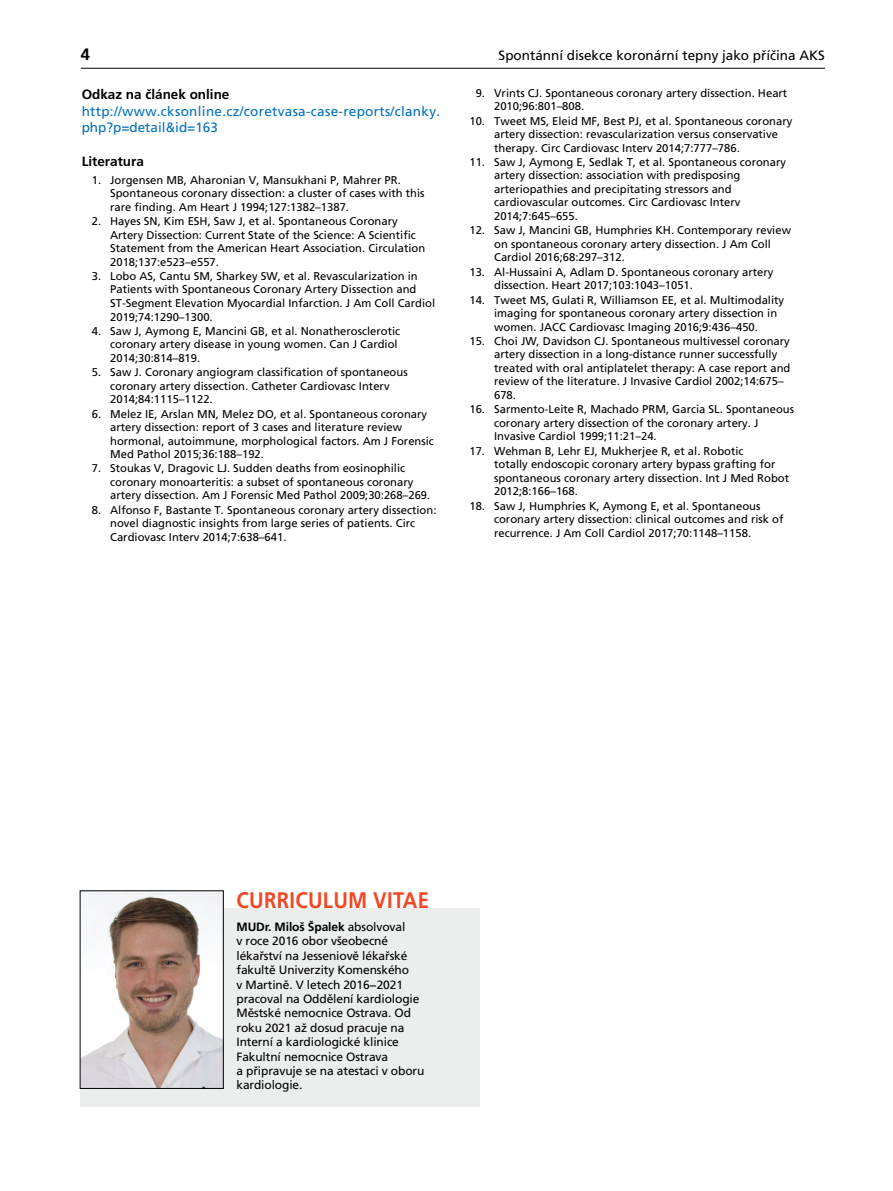
<style>
.page{position:relative;width:893px;height:1191px;background:#fff}
.page>*{position:absolute;margin:0;border:0;box-sizing:border-box;transform-origin:0 0}
.t1{font:700 22.5px "Frutiger CE";letter-spacing:.015em;color:#ef4925;scale:.9 1}
.t2{font:700 16.5px "Frutiger CE";color:#000}
.t3{font:13.5px/16.5px "Frutiger CE";letter-spacing:.025em;color:#0070c0}
.t4{font:13.5px "Frutiger CE";color:#000}
.t5{font:700 13.5px "Frutiger CE";color:#000}
.t6{font:12px/14.4px "Frutiger CE";letter-spacing:-.01em;color:#000}
.t7{font:11.25px/13.5px "Frutiger CE";color:#000}
.s1{font-weight:700}
</style>
<div class="page">
<hr style="left:81px;top:68px;width:744px;height:1px;background:#000">
<div style="left:80px;top:908px;width:400px;height:198px;background:#eceded"></div>
<img style="left:82px;top:892px;width:140px;height:194px">
<h2 class="t2" style="left:81px;top:44px;width:11px">4</h2>
<p class="t4" style="left:499px;top:47px;width:328px">Spontánní disekce koronární tepny jako příčina AKS</p>
<p class="t5" style="left:82px;top:87px;width:149px">Odkaz na článek online</p>
<p class="t3" style="left:82px;top:103px;width:360px">http://www.cksonline.cz/coretvasa-case-reports/clanky. php?p=detail&amp;id=163</p>
<p class="t5" style="left:82px;top:154px;width:64px">Literatura</p>
<p class="t7" style="left:110px;top:173px;width:316px;text-indent:-18px">1. Jorgensen MB, Aharonian V, Mansukhani P, Mahrer PR.<br>Spontaneous coronary dissection: a cluster of cases with this rare finding. Am Heart J 1994;127:1382–1387.</p>
<p class="t7" style="left:110px;top:214px;width:317px;text-indent:-18px">2. Hayes SN, Kim ESH, Saw J, et al. Spontaneous Coronary Artery Dissection: Current State of the Science: A Scientific Statement from the American Heart Association. Circulation 2018;137:e523–e557.</p>
<p class="t7" style="left:110px;top:269px;width:327px;text-indent:-18px">3. Lobo AS, Cantu SM, Sharkey SW, et al. Revascularization in Patients with Spontaneous Coronary Artery Dissection and ST-Segment Elevation Myocardial Infarction. J Am Coll Cardiol 2019;74:1290–1300.</p>
<p class="t7" style="left:110px;top:324px;width:292px;text-indent:-18px">4. Saw J, Aymong E, Mancini GB, et al. Nonatherosclerotic coronary artery disease in young women. Can J Cardiol<br>2014;30:814–819.</p>
<p class="t7" style="left:110px;top:365px;width:299px;text-indent:-18px">5. Saw J. Coronary angiogram classification of spontaneous coronary artery dissection. Catheter Cardiovasc Interv<br>2014;84:1115–1122.</p>
<p class="t7" style="left:110px;top:407px;width:325px;text-indent:-18px">6. Melez IE, Arslan MN, Melez DO, et al. Spontaneous coronary artery dissection: report of 3 cases and literature review hormonal, autoimmune, morphological factors. Am J Forensic Med Pathol 2015;36:188–192.</p>
<p class="t7" style="left:110px;top:462px;width:322px;text-indent:-18px">7. Stoukas V, Dragovic LJ. Sudden deaths from eosinophilic coronary monoarteritis: a subset of spontaneous coronary artery dissection. Am J Forensic Med Pathol 2009;30:268–269.</p>
<p class="t7" style="left:110px;top:503px;width:328px;text-indent:-18px">8. Alfonso F, Bastante T. Spontaneous coronary artery dissection: novel diagnostic insights from large series of patients. Circ<br>Cardiovasc Interv 2014;7:638–641.</p>
<p class="t7" style="left:494px;top:86px;width:295px;text-indent:-18px">9. Vrints CJ. Spontaneous coronary artery dissection. Heart<br>2010;96:801–808.</p>
<p class="t7" style="left:494px;top:114px;width:300px;text-indent:-25px">10. Tweet MS, Eleid MF, Best PJ, et al. Spontaneous coronary artery dissection: revascularization versus conservative therapy. Circ Cardiovasc Interv 2014;7:777–786.</p>
<p class="t7" style="left:494px;top:155px;width:293px;text-indent:-25px">11. Saw J, Aymong E, Sedlak T, et al. Spontaneous coronary artery dissection: association with predisposing arteriopathies and precipitating stressors and cardiovascular outcomes. Circ Cardiovasc Interv 2014;7:645–655.</p>
<p class="t7" style="left:494px;top:224px;width:298px;text-indent:-25px">12. Saw J, Mancini GB, H umphries KH . Contemporary review on spontaneous coronary artery dissection. J Am Coll<br>Cardiol 2016;68:297–312.</p>
<p class="t7" style="left:494px;top:265px;width:281px;text-indent:-25px">13. Al-H ussaini A, Adlam D. Spontaneous coronary artery dissection. Heart 2017;103:1043–1051.</p>
<p class="t7" style="left:494px;top:293px;width:292px;text-indent:-25px">14. Tweet MS, Gulati R, Williamson EE, et al. Multimodality imaging for spontaneous coronary artery dissection in women. JACC Cardiovasc Imaging 2016;9:436–450.</p>
<p class="t7" style="left:494px;top:334px;width:298px;text-indent:-25px">15. Choi JW, Davidson CJ. Spontaneous multivessel coronary artery dissection in a long-distance runner successfully treated with oral antiplatelet therapy: A case report and review of the literature. J Invasive Cardiol 2002;14:675– 678.</p>
<p class="t7" style="left:494px;top:403px;width:302px;text-indent:-25px">16. Sarmento-Leite R, Machado PRM, Garcia SL. Spontaneous coronary artery dissection of the coronary artery. J<br>Invasive Cardiol 1999;11:21–24.</p>
<p class="t7" style="left:494px;top:444px;width:297px;text-indent:-25px">17. Wehman B, Lehr EJ, Mukherjee R, et al. Robotic<br>totally endoscopic coronary artery bypass grafting for spontaneous coronary artery dissection. Int J Med Robot 2012;8:166–168.</p>
<p class="t7" style="left:494px;top:499px;width:291px;text-indent:-25px">18. Saw J, H umphries K, Aymong E, et al. Spontaneous coronary artery dissection: clinical outcomes and risk of recurrence. J Am Coll Cardiol 2017;70:1148–1158.</p>
<h1 class="t1" style="left:237px;top:887px;width:44px">Curric</h1>
<h1 class="t1" style="left:308px;top:887px;width:136px">ulum vitae</h1>
<p class="t6" style="left:236px;top:919px;width:189px"><span class="s1">MUDr. Miloš Špalek</span> absolvoval<br>v roce 2016 obor všeobecné lékařství na Jesseniově lékařské fakultě U niverzity Komenského<br>v Martině. V letech 2016−2021 pracoval na Oddělení kardiologie<br>Městské nemocnice Ostrava. Od roku 2021 až dosud pracuje na<br>Interní a kardiologické klinice<br>Fakultní nemocnice Ostrava<br>a připravuje se na atestaci v oboru kardiologie.</p>
</div>
